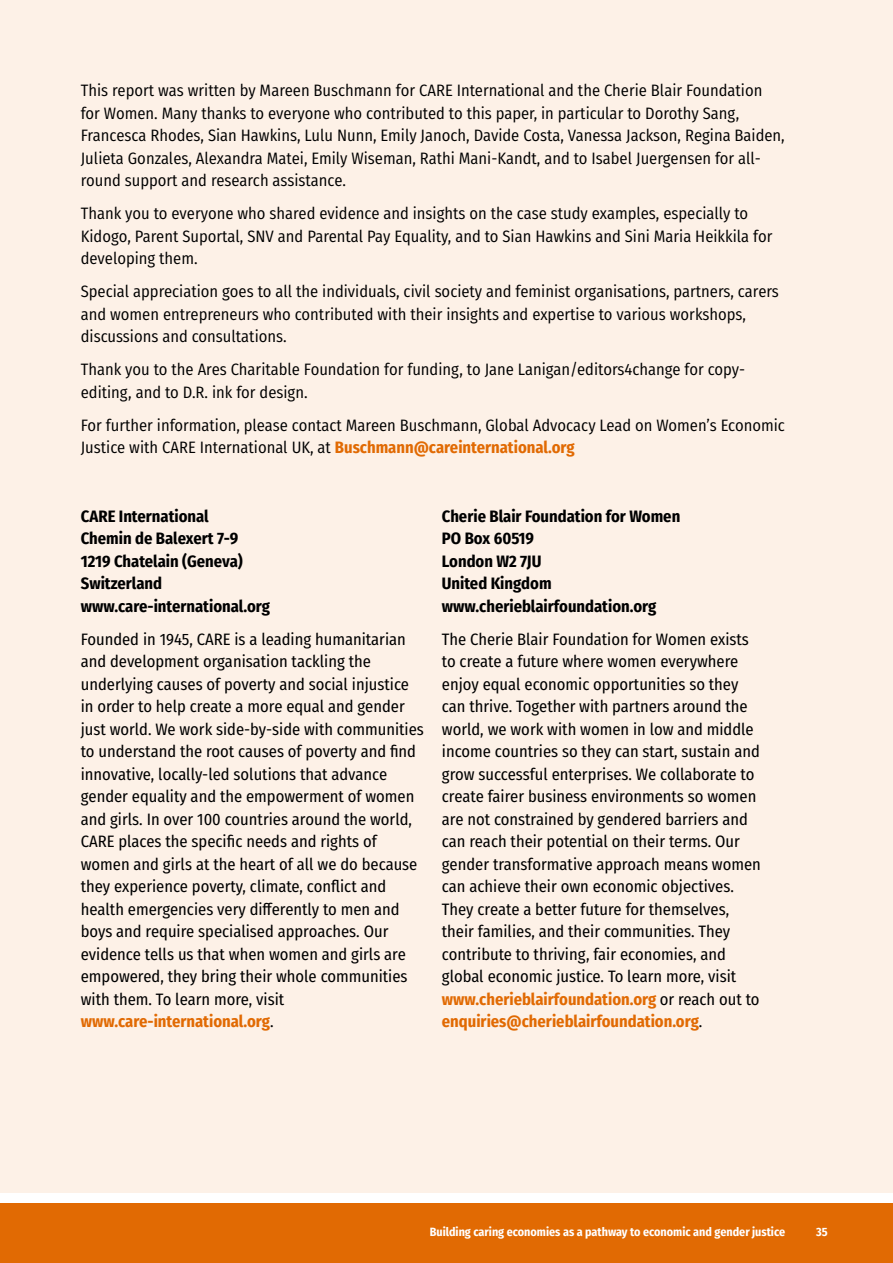
<style>
.page{position:relative;width:893px;height:1263px;background:#fff}
.page>*{position:absolute;margin:0;border:0;box-sizing:border-box;transform-origin:0 0}
.t1{font:16.5px/22.5px "Fira Sans Condensed";color:#000}
.t2{font:16.5px/22.5px "Fira Sans Condensed";color:#000}
.t3{font:700 16.5px/22.5px "Fira Sans Condensed";color:#000}
.t4{font:700 12px "Fira Sans Condensed";color:#fff}
.s1{font-weight:700;color:#e16a03}
</style>
<div class="page">
<div style="left:0;top:1203px;width:893px;height:60px;background:#e16a03"></div>
<div style="left:0;top:0;width:893px;height:1193px;background:#fdf1e7"></div>
<p class="t2" style="left:81px;top:79px;width:705px">This report was written by Mareen Buschmann for CARE International and the Cherie Blair Foundation for Women. Many thanks to everyone who contributed to this paper, in particular to Dorothy Sang, Francesca Rhodes, Sian Hawkins, Lulu Nunn, Emily Janoch, Davide Costa, Vanessa Jackson, Regina Baiden, Julieta Gonzales, Alexandra Matei, Emily Wiseman, Rathi Mani-Kandt, and to Isabel Juergensen for all&shy;round support and research assistance.</p>
<p class="t2" style="left:81px;top:202px;width:693px">Thank you to everyone who shared evidence and insights on the case study examples, especially to<br>Kidogo, Parent Suportal, SNV and Parental Pay Equality, and to Sian Hawkins and Sini Maria Heikkila for developing them.</p>
<p class="t2" style="left:81px;top:280px;width:700px">Special appreciation goes to all the individuals, civil society and feminist organisations, partners, carers and women entrepreneurs who contributed with their insights and expertise to various workshops, discussions and consultations.</p>
<p class="t2" style="left:81px;top:358px;width:666px">Thank you to the Ares Charitable Foundation for funding, to Jane Lanigan/editors4change for copy&shy;editing, and to D.R. ink for design.</p>
<p class="t2" style="left:81px;top:413px;width:706px">For further information, please contact Mareen Buschmann, Global Advocacy Lead on Women’s Economic<br>Justice with CARE International UK, at <span class="s1">Buschmann@careinternational.org</span></p>
<p class="t3" style="left:81px;top:503px;width:191px">CARE International<br>Chemin de Balexert 7-9<br>1219 Chatelain (Geneva)<br>Switzerland www.care-international.org</p>
<p class="t1" style="left:81px;top:627px;width:345px">Founded in 1945, CARE is a leading humanitarian and development organisation tackling the underlying causes of poverty and social injustice in order to help create a more equal and gender just world. We work side-by-side with communities to understand the root causes of poverty and find innovative, locally-led solutions that advance gender equality and the empowerment of women and girls. In over 100 countries around the world, CARE places the specific needs and rights of women and girls at the heart of all we do because they experience poverty, climate, conflict and health emergencies very differently to men and boys and require specialised approaches. Our evidence tells us that when women and girls are empowered, they bring their whole communities with them. To learn more, visit <span class="s1">www.care-international.org</span>.</p>
<p class="t3" style="left:442px;top:504px;width:240px">Cherie Blair Foundation for Women<br>PO Box 60519<br>London W2 7JU<br>United Kingdom www.cherieblairfoundation.org</p>
<p class="t1" style="left:442px;top:627px;width:321px">The Cherie Blair Foundation for Women exists to create a future where women everywhere enjoy equal economic opportunities so they can thrive. Together with partners around the world, we work with women in low and middle income countries so they can start, sustain and grow successful enterprises. We collaborate to create fairer business environments so women are not constrained by gendered barriers and can reach their potential on their terms. Our gender transformative approach means women can achieve their own economic objectives.<br>They create a better future for themselves, their families, and their communities. They contribute to thriving, fair economies, and global economic justice. To learn more, visit <span class="s1">www.cherieblairfoundation.org</span> or reach out to <span class="s1">enquiries@cherieblairfoundation.org</span>.</p>
<p class="t4" style="left:430px;top:1222px;width:357px">Building caring economies as a pathway to economic and gender justice</p>
<p class="t4" style="left:816px;top:1222px;width:13px">35</p>
</div>
